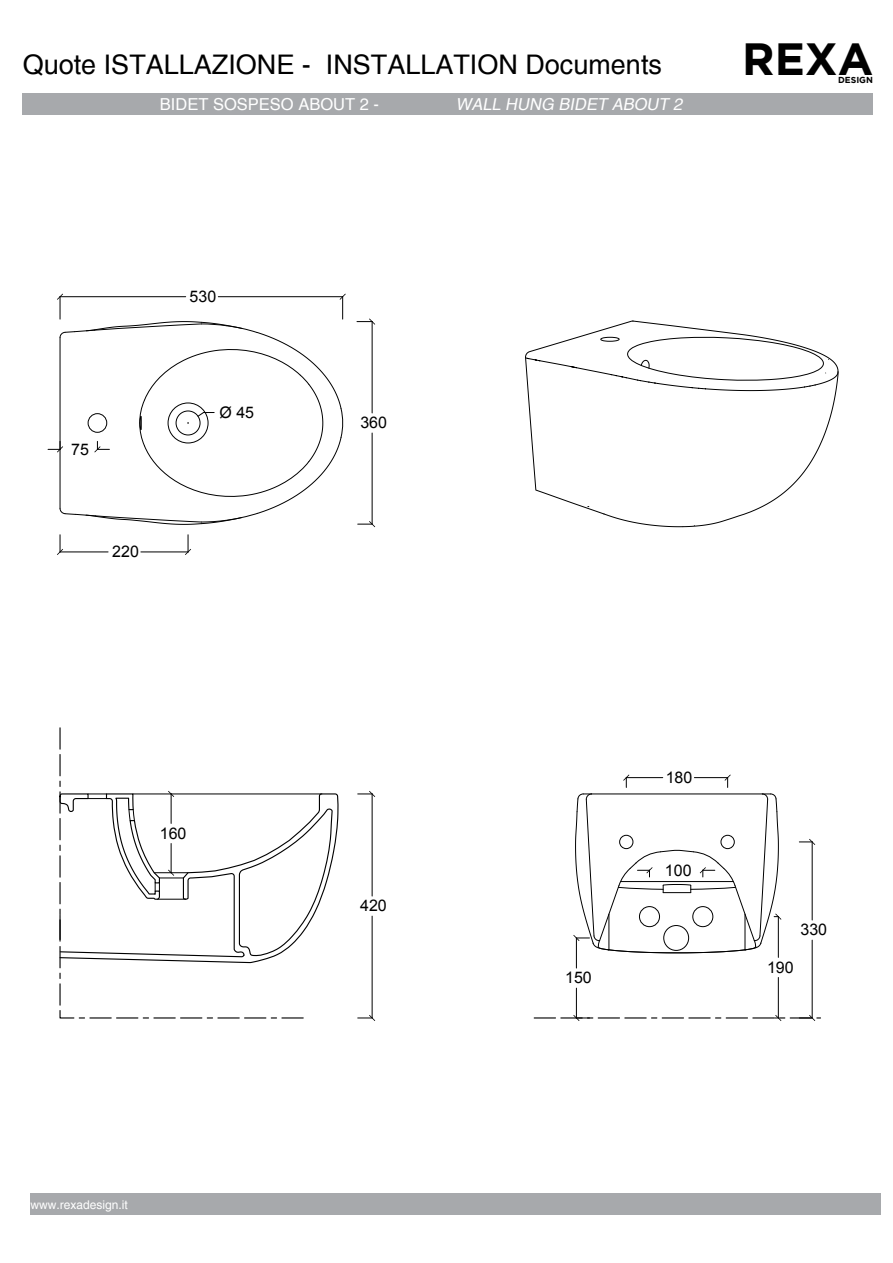
<style>
.page{position:relative;width:893px;height:1263px;background:#fff}
.page>*{position:absolute;margin:0;border:0;box-sizing:border-box;transform-origin:0 0}
.t1{font:700 45px "Gotham";color:#000}
.t2{font:27px "Helvetica";color:#000}
.t3{font:16.5px "Helvetica";color:#fff}
.t4{font:italic 16.5px "Helvetica";color:#fff}
.t5{font:16.05px "Arial";color:#000}
.t6{font:12px "Helvetica";color:#fff}
.t7{font:700 8.7px "Gotham";color:#000}
</style>
<div class="page">
<svg style="left:525px;top:321px;width:313px;height:206px"></svg>
<hr style="left:372px;top:916px;width:1px;height:102px;background:#000">
<hr style="left:372px;top:794px;width:1px;height:102px;background:#000">
<svg style="left:358px;top:1015px;width:17px;height:6px"></svg>
<svg style="left:358px;top:791px;width:17px;height:6px"></svg>
<hr style="left:372px;top:433px;width:1px;height:91px;background:#000">
<hr style="left:372px;top:322px;width:1px;height:91px;background:#000">
<svg style="left:358px;top:521px;width:17px;height:6px"></svg>
<svg style="left:357px;top:318px;width:18px;height:7px"></svg>
<hr style="left:778px;top:977px;width:1px;height:41px;background:#000">
<hr style="left:778px;top:917px;width:1px;height:40px;background:#000">
<hr style="left:626px;top:777px;width:37px;height:1px;background:#000">
<hr style="left:694px;top:777px;width:34px;height:1px;background:#000">
<svg style="left:623px;top:774px;width:6px;height:13px"></svg>
<svg style="left:724px;top:774px;width:7px;height:13px"></svg>
<hr style="left:60px;top:552px;width:48px;height:1px;background:#000">
<hr style="left:141px;top:552px;width:47px;height:1px;background:#000">
<svg style="left:57px;top:535px;width:6px;height:20px"></svg>
<svg style="left:185px;top:535px;width:6px;height:20px"></svg>
<svg style="left:48px;top:294px;width:298px;height:231px"></svg>
<svg style="left:59px;top:727px;width:245px;height:292px"></svg>
<hr style="left:812px;top:940px;width:1px;height:78px;background:#000">
<hr style="left:812px;top:842px;width:1px;height:78px;background:#000">
<svg style="left:799px;top:839px;width:16px;height:6px"></svg>
<hr style="left:576px;top:988px;width:1px;height:30px;background:#000">
<hr style="left:576px;top:938px;width:1px;height:30px;background:#000">
<svg style="left:534px;top:1015px;width:286px;height:6px"></svg>
<svg style="left:573px;top:793px;width:208px;height:161px"></svg>
<svg style="left:59px;top:793px;width:280px;height:171px"></svg>
<svg style="left:238px;top:787px;width:95px;height:169px"></svg>
<div style="left:23px;top:93px;width:850px;height:22px;background:#a7a9ac"></div>
<div style="left:31px;top:1193px;width:850px;height:22px;background:#a7a9ac"></div>
<p class="t2" style="left:23px;top:48px;width:641px">Quote ISTALLAZIONE - INSTALLATION Documents</p>
<h1 class="t1" style="left:742px;top:33px;width:133px">REXA</h1>
<p class="t7" style="left:838px;top:75px;width:36px">DESIGN</p>
<p class="t3" style="left:160px;top:95px;width:221px">BIDET SOSPESO ABOUT 2 -</p>
<p class="t4" style="left:456px;top:95px;width:231px">WALL HUNG BIDET ABOUT 2</p>
<p class="t5" style="left:71px;top:438px;width:19px">75</p>
<p class="t5" style="left:112px;top:541px;width:28px">220</p>
<p class="t5" style="left:190px;top:286px;width:28px">530</p>
<p class="t5" style="left:219px;top:402px;width:36px">Ø 45</p>
<p class="t5" style="left:360px;top:412px;width:28px">360</p>
<p class="t5" style="left:160px;top:822px;width:28px">160</p>
<p class="t5" style="left:360px;top:895px;width:28px">420</p>
<p class="t6" style="left:31px;top:1197px;width:99px">www.rexadesign.it</p>
<p class="t5" style="left:565px;top:967px;width:28px">150</p>
<p class="t5" style="left:666px;top:767px;width:28px">180</p>
<p class="t5" style="left:665px;top:859px;width:28px">100</p>
<p class="t5" style="left:800px;top:919px;width:28px">330</p>
<p class="t5" style="left:767px;top:956px;width:28px">190</p>
</div>
